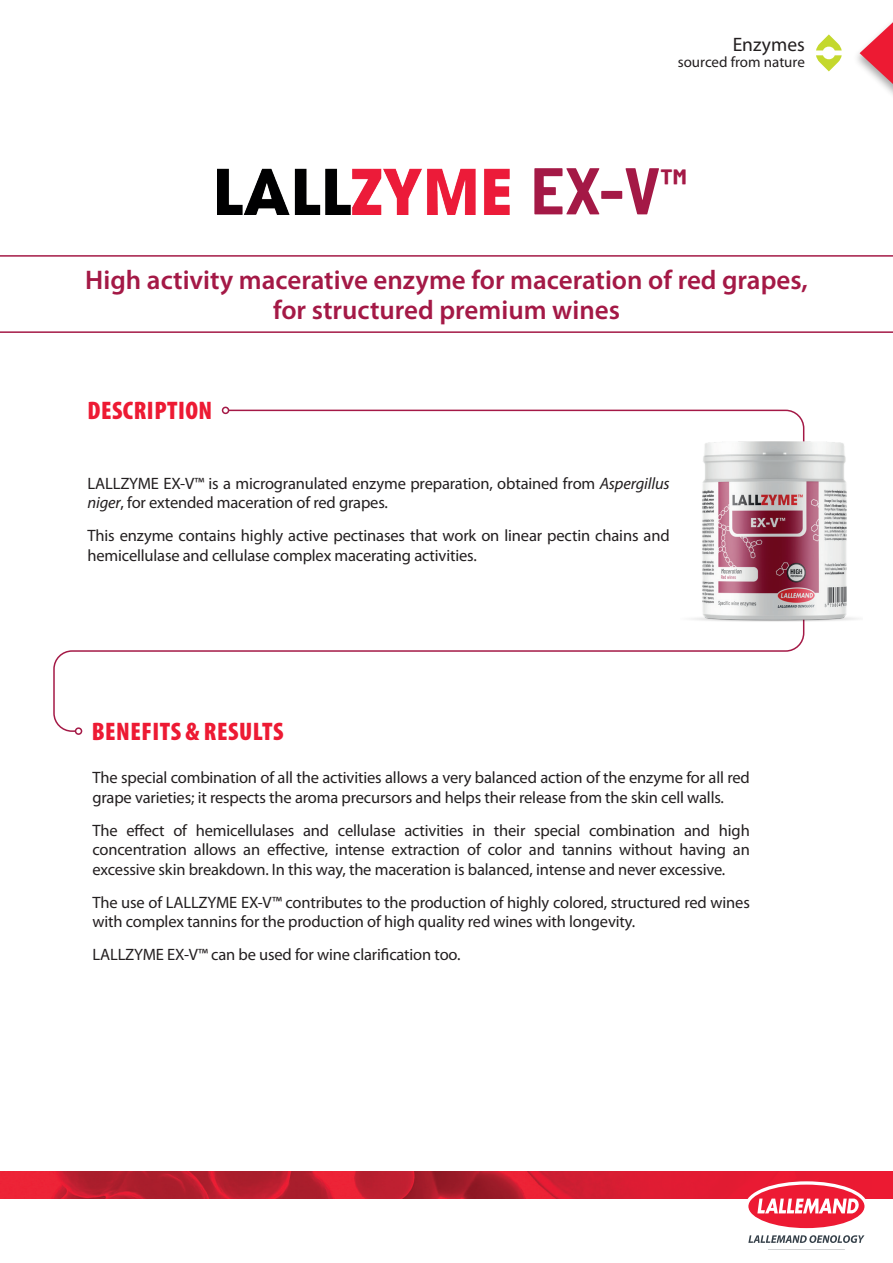
<style>
.page{position:relative;width:893px;height:1263px;background:#fff}
.page>*{position:absolute;margin:0;border:0;box-sizing:border-box;transform-origin:0 0}
.t1{font:700 semi-condensed 66px "Barlow";color:#a41946}
.t2{font:600 27px/30px "Myriad Pro";color:#a41946;text-align:center}
.t3{font:900 condensed 25.5px "Myriad Pro";letter-spacing:.02em;color:#ed1a33}
.t4{font:19.5px "Myriad Pro";color:#231f20}
.t5{font:16.5px/19.8px "Myriad Pro";letter-spacing:-.01em;color:#231f20}
.t6{font:15px "Myriad Pro";color:#231f20}
.s1{font-style:italic}
</style>
<div class="page">
<img style="left:0;top:1171px;width:893px;height:27px">
<svg style="left:745px;top:1181px;width:123px;height:62px"></svg>
<svg style="left:860px;top:22px;width:33px;height:62px"></svg>
<svg style="left:816px;top:34px;width:26px;height:37px"></svg>
<svg style="left:0;top:255px;width:893px;height:78px"></svg>
<img style="left:217px;top:168px;width:293px;height:47px">
<svg style="left:53px;top:409px;width:751px;height:324px"></svg>
<div style="left:75px;top:727px;width:7px;height:8px;border:2px solid #a41946;border-radius:50%"></div>
<div style="left:222px;top:407px;width:7px;height:7px;border:2px solid #a41946;border-radius:50%"></div>
<img style="left:681px;top:425px;width:178px;height:212px">
<p class="t4" style="left:733px;top:32px;width:74px">Enzymes</p>
<p class="t6" style="left:678px;top:53px;width:129px">sourced from nature</p>
<h1 class="t1" style="left:531px;top:143px;width:158px">EX-V<sup>™</sup></h1>
<h2 class="t2" style="left:85px;top:264px;width:724px">High activity macerative enzyme for maceration of red grapes, for structured premium wines</h2>
<h3 class="t3" style="left:87px;top:394px;width:126px">DESCRIPTION</h3>
<p class="t5" style="left:88px;top:473px;width:584px">LALLZYME EX-V™ is a microgranulated enzyme preparation, obtained from <span class="s1">Aspergillus niger</span>, for extended maceration of red grapes.</p>
<p class="t5" style="left:88px;top:525px;width:584px">This enzyme contains highly active pectinases that work on linear pectin chains and hemicellulase and cellulase complex macerating activities.</p>
<h3 class="t3" style="left:92px;top:715px;width:193px">BENEFITS &amp; RESULTS</h3>
<p class="t5" style="left:92px;top:767px;width:659px">The special combination of all the activities allows a very balanced action of the enzyme for all red grape varieties; it respects the aroma precursors and helps their release from the skin cell walls.</p>
<p class="t5" style="left:92px;top:820px;width:659px;text-align:justify">The effect of hemicellulases and cellulase activities in their special combination and high concentration allows an effective, intense extraction of color and tannins without having an excessive skin breakdown. In this way, the maceration is balanced, intense and never excessive.</p>
<p class="t5" style="left:92px;top:892px;width:659px">The use of LALLZYME EX-V™ contributes to the production of highly colored, structured red wines with complex tannins for the production of high quality red wines with longevity.</p>
<p class="t5" style="left:92px;top:944px;width:369px">LALLZYME EX-V™ can be used for wine clarification too.</p>
</div>
